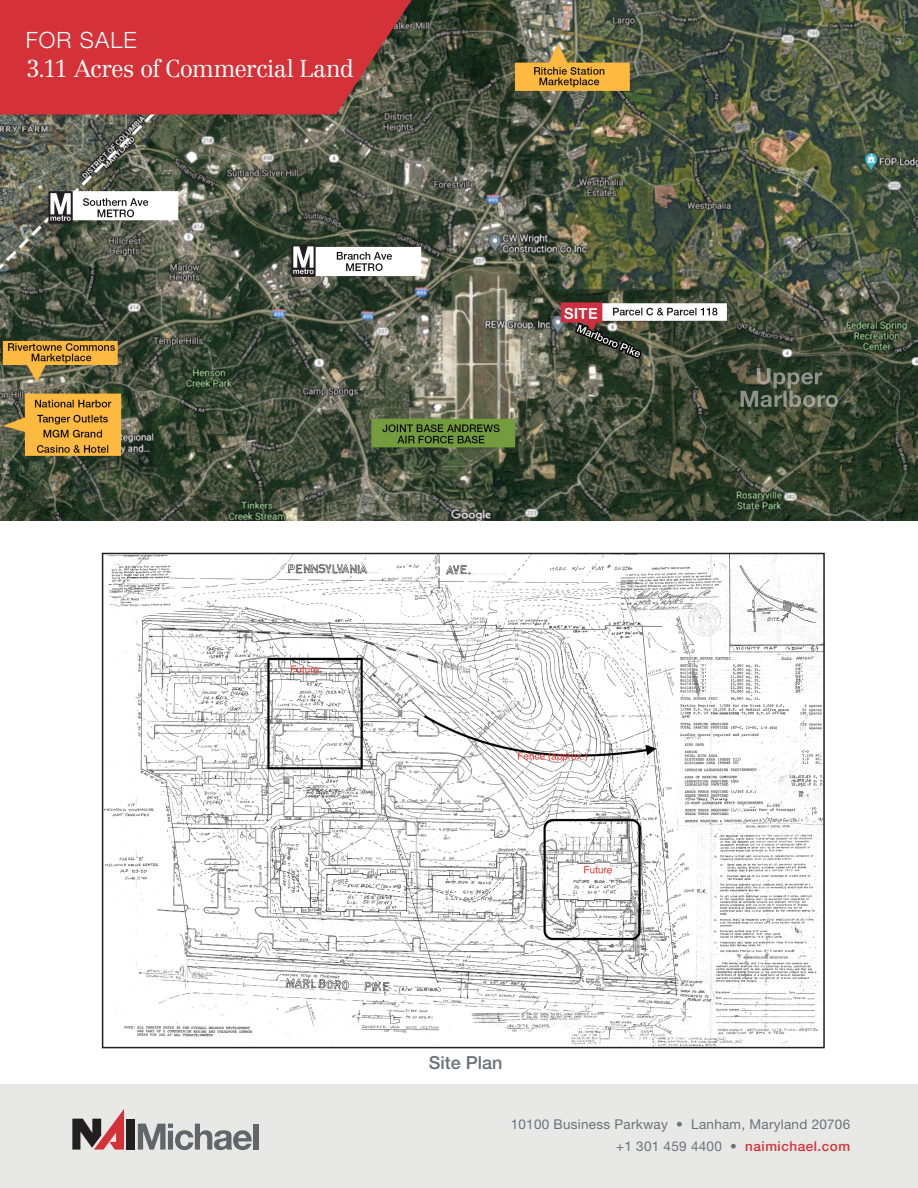
<style>
.page{position:relative;width:918px;height:1188px;background:#fff}
.page>*{position:absolute;margin:0;border:0;box-sizing:border-box;transform-origin:0 0}
.t1{font:300 24px "Centennial LT Std";letter-spacing:-.03em;color:#fff}
.t2{font:300 22.5px "Helvetica Neue LT Std";letter-spacing:.045em;color:#fff}
.t3{font:500 18px "Helvetica Neue LT Std";color:#697379}
.t4{font:13.5px "Helvetica Neue LT Std";letter-spacing:.02em;color:#697379}
.t5{font:500 13.5px "Helvetica Neue LT Std";letter-spacing:.04em;color:#d43238}
.s1{font-weight:400;color:#697379}
</style>
<div class="page">
<img style="left:0;top:0;width:918px;height:521px">
<img style="left:105px;top:556px;width:717px;height:489px">
<div style="left:102px;top:553px;width:723px;height:495px;border:2px solid #231f20"></div>
<div style="left:0;top:1084px;width:918px;height:104px;background:#e8e8e7"></div>
<div style="left:127px;top:1119px;width:8px;height:31px;background:#231f20"></div>
<svg style="left:72px;top:1109px;width:52px;height:41px"></svg>
<svg style="left:138px;top:1124px;width:114px;height:26px"></svg>
<div style="left:253px;top:1124px;width:5px;height:26px;background:#63656a"></div>
<svg style="left:0;top:0;width:412px;height:114px;background:#c73539"></svg>
<p class="t2" style="left:26px;top:27px;width:113px">FOR SALE</p>
<p class="t1" style="left:26px;top:54px;width:330px">3.11 Acres of Commercial Land</p>
<p class="t3" style="left:429px;top:1052px;width:75px">Site Plan</p>
<p class="t4" style="left:511px;top:1117px;width:341px">10100 Business Parkway • Lanham, Maryland 20706</p>
<p class="t5" style="left:616px;top:1138px;width:236px"><span class="s1">+1 301 459 4400 •</span> naimichael.com</p>
</div>
